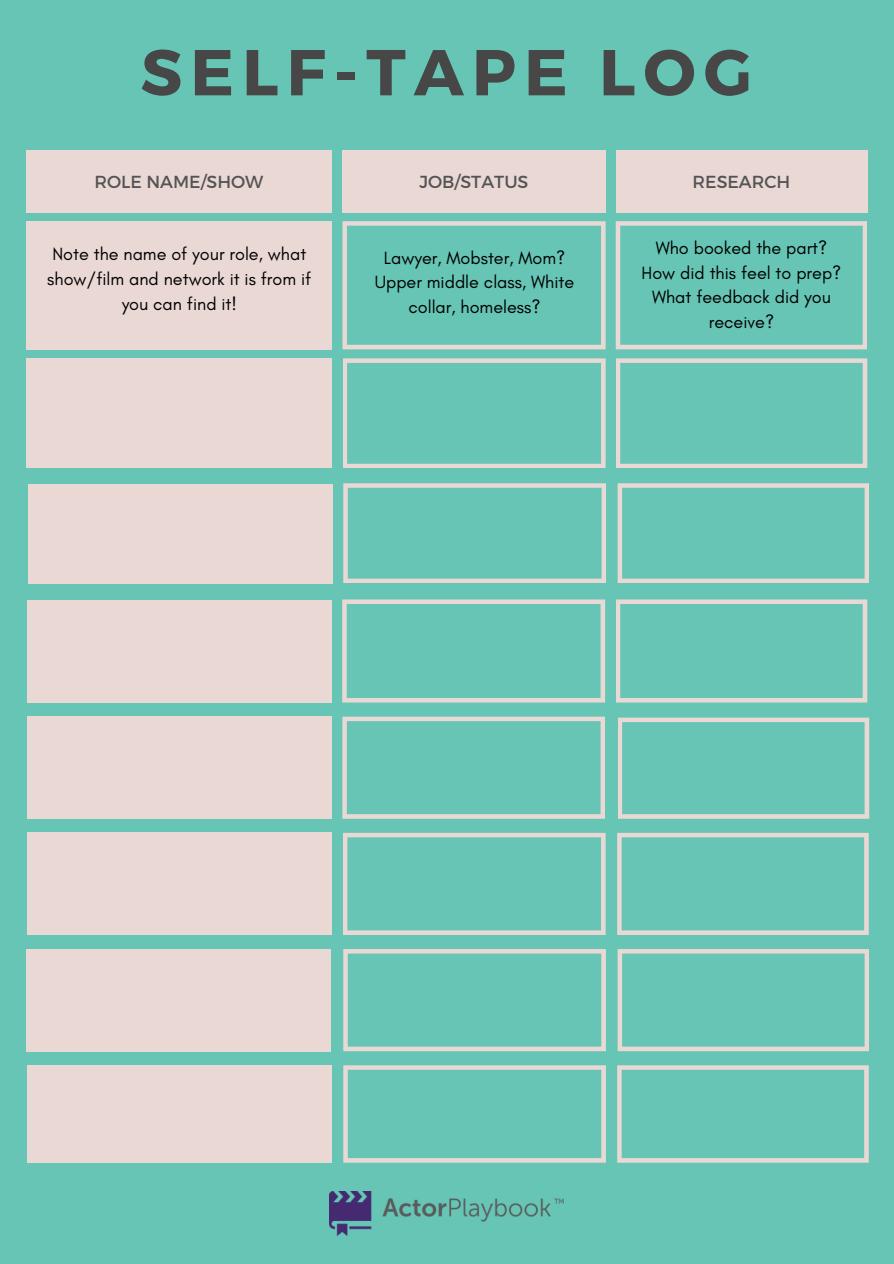
<style>
.page{position:relative;width:894px;height:1264px;background:#fff}
.page>*{position:absolute;margin:0;border:0;box-sizing:border-box;transform-origin:0 0}
.t1{font:700 64.65px "Montserrat";letter-spacing:.125em;color:#474747}
.t2{font:18px/24.8px "Glacial Indifference";color:#000;text-align:center}
.t3{font:17.4px "Montserrat";color:#545454}
</style>
<div class="page">
<div style="left:0;top:0;width:893px;height:1263px;background:#66c5b4"></div>
<div style="left:26px;top:150px;width:305px;height:62px;background:#ead8d5"></div>
<div style="left:342px;top:150px;width:263px;height:62px;background:#ead8d5"></div>
<div style="left:615px;top:150px;width:252px;height:62px;background:#ead8d5"></div>
<svg style="left:342px;top:221px;width:263px;height:128px"></svg>
<div style="left:26px;top:221px;width:305px;height:128px;background:#ead8d5"></div>
<svg style="left:615px;top:221px;width:252px;height:128px"></svg>
<svg style="left:343px;top:358px;width:262px;height:110px"></svg>
<div style="left:26px;top:358px;width:305px;height:110px;background:#ead8d5"></div>
<svg style="left:616px;top:358px;width:251px;height:110px"></svg>
<svg style="left:343px;top:483px;width:263px;height:100px"></svg>
<div style="left:28px;top:484px;width:304px;height:99px;background:#ead8d5"></div>
<svg style="left:617px;top:483px;width:251px;height:100px"></svg>
<svg style="left:342px;top:599px;width:263px;height:103px"></svg>
<div style="left:27px;top:600px;width:305px;height:102px;background:#ead8d5"></div>
<svg style="left:616px;top:599px;width:251px;height:103px"></svg>
<svg style="left:342px;top:716px;width:262px;height:102px"></svg>
<div style="left:27px;top:716px;width:304px;height:102px;background:#ead8d5"></div>
<svg style="left:618px;top:717px;width:250px;height:101px"></svg>
<svg style="left:343px;top:832px;width:262px;height:103px"></svg>
<div style="left:27px;top:832px;width:304px;height:103px;background:#ead8d5"></div>
<svg style="left:617px;top:832px;width:251px;height:103px"></svg>
<svg style="left:343px;top:949px;width:262px;height:102px"></svg>
<div style="left:26px;top:949px;width:304px;height:102px;background:#ead8d5"></div>
<svg style="left:617px;top:949px;width:251px;height:102px"></svg>
<svg style="left:343px;top:1065px;width:262px;height:97px"></svg>
<div style="left:27px;top:1065px;width:304px;height:97px;background:#ead8d5"></div>
<svg style="left:617px;top:1065px;width:251px;height:97px"></svg>
<img style="left:329px;top:1191px;width:234px;height:44px">
<p class="t1" style="left:140px;top:30px;width:612px">SELF-TAPE LOG</p>
<h2 class="t3" style="left:94px;top:171px;width:170px">ROLE NAME/SHOW</h2>
<h2 class="t3" style="left:419px;top:171px;width:110px">JOB/STATUS</h2>
<p class="t3" style="left:692px;top:171px;width:99px">RESEARCH</p>
<p class="t2" style="left:47px;top:241px;width:265px">Note the name of your role, what show/film and network it is from if you can find it!</p>
<h2 class="t2" style="left:383px;top:245px;width:183px">Lawyer, Mobster, Mom?</h2>
<p class="t2" style="left:374px;top:270px;width:201px">Upper middle class, White collar, homeless?</p>
<p class="t2" style="left:655px;top:235px;width:173px">Who booked the part?</p>
<p class="t2" style="left:641px;top:260px;width:201px">How did this feel to prep?</p>
<p class="t2" style="left:651px;top:284px;width:180px">What feedback did you receive?</p>
</div>
